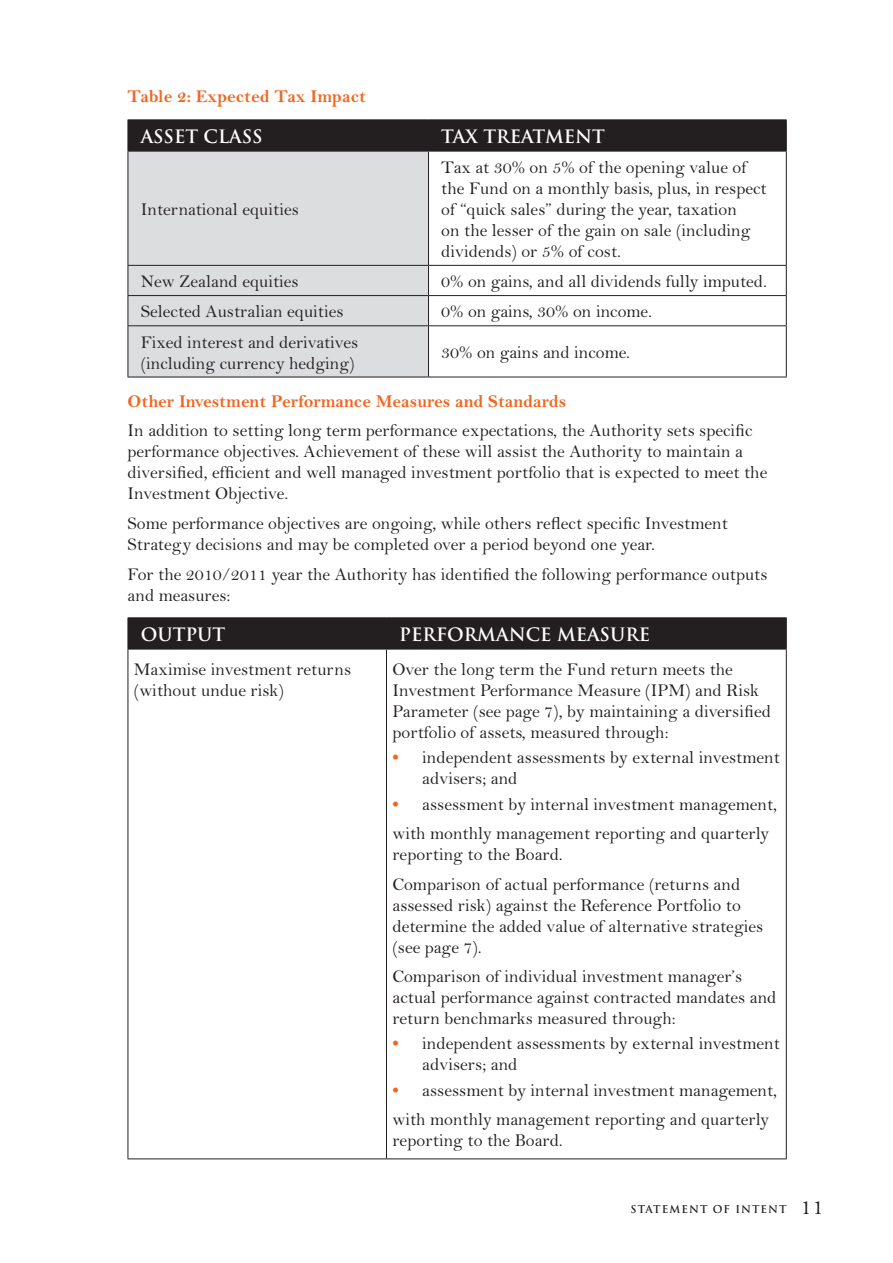
<style>
.page{position:relative;width:893px;height:1263px;background:#fff}
.page>*{position:absolute;margin:0;border:0;box-sizing:border-box;transform-origin:0 0}
.t1{font:24px "Bell";color:#231f20}
.t2{font:18px/21px "Bell";color:#231f20}
.t3{font:700 18px "Bell";color:#f36621}
.t4{font:700 18px "Trajan";color:#fff}
.t5{font:700 10.5px "Trajan";letter-spacing:.1em;color:#231f20}
.s1{font-weight:700;color:#f36621}
</style>
<div class="page">
<div style="left:129px;top:120px;width:657px;height:31px;background:#231f20"></div>
<div style="left:129px;top:152px;width:299px;height:225px;background:#dcdddf"></div>
<svg style="left:429px;top:152px;width:357px;height:225px"></svg>
<hr style="left:128px;top:119px;width:300px;height:1px;background:#231f20">
<hr style="left:128px;top:120px;width:1px;height:31px;background:#231f20">
<hr style="left:428px;top:119px;width:359px;height:1px;background:#231f20">
<hr style="left:428px;top:120px;width:1px;height:31px;background:#231f20">
<hr style="left:786px;top:120px;width:1px;height:31px;background:#231f20">
<hr style="left:128px;top:151px;width:300px;height:1px;background:#231f20">
<hr style="left:128px;top:151px;width:1px;height:114px;background:#231f20">
<hr style="left:428px;top:151px;width:359px;height:1px;background:#231f20">
<hr style="left:428px;top:151px;width:1px;height:114px;background:#231f20">
<hr style="left:786px;top:151px;width:1px;height:114px;background:#231f20">
<hr style="left:128px;top:265px;width:300px;height:1px;background:#231f20">
<hr style="left:428px;top:265px;width:359px;height:1px;background:#231f20">
<hr style="left:128px;top:295px;width:300px;height:1px;background:#231f20">
<svg style="left:128px;top:266px;width:1px;height:59px"></svg>
<hr style="left:428px;top:295px;width:359px;height:1px;background:#231f20">
<svg style="left:428px;top:266px;width:1px;height:59px"></svg>
<svg style="left:786px;top:266px;width:1px;height:59px"></svg>
<hr style="left:128px;top:325px;width:300px;height:1px;background:#231f20">
<hr style="left:128px;top:326px;width:1px;height:51px;background:#231f20">
<hr style="left:428px;top:325px;width:359px;height:1px;background:#231f20">
<hr style="left:428px;top:326px;width:1px;height:51px;background:#231f20">
<hr style="left:786px;top:326px;width:1px;height:51px;background:#231f20">
<hr style="left:128px;top:377px;width:300px;height:1px;background:#231f20">
<hr style="left:428px;top:377px;width:359px;height:1px;background:#231f20">
<div style="left:129px;top:618px;width:657px;height:31px;background:#231f20"></div>
<hr style="left:128px;top:1158px;width:258px;height:1px;background:#231f20">
<hr style="left:386px;top:1158px;width:401px;height:1px;background:#231f20">
<hr style="left:128px;top:617px;width:258px;height:1px;background:#231f20">
<hr style="left:128px;top:618px;width:1px;height:31px;background:#231f20">
<hr style="left:386px;top:617px;width:401px;height:1px;background:#231f20">
<hr style="left:386px;top:618px;width:1px;height:31px;background:#231f20">
<hr style="left:786px;top:618px;width:1px;height:31px;background:#231f20">
<hr style="left:128px;top:649px;width:258px;height:1px;background:#231f20">
<hr style="left:128px;top:649px;width:1px;height:509px;background:#231f20">
<hr style="left:386px;top:649px;width:401px;height:1px;background:#231f20">
<hr style="left:786px;top:649px;width:1px;height:509px;background:#231f20">
<hr style="left:386px;top:649px;width:1px;height:509px;background:#231f20">
<p class="t3" style="left:128px;top:87px;width:240px">Table 2: Expected Tax Impact</p>
<p class="t4" style="left:141px;top:125px;width:123px">ASSET CLASS</p>
<p class="t4" style="left:441px;top:125px;width:165px">TAX TREATMENT</p>
<p class="t2" style="left:141px;top:199px;width:160px">International equities</p>
<p class="t2" style="left:441px;top:157px;width:327px">Tax at 30% on 5% of the opening value of the Fund on a monthly basis, plus, in respect of “quick sales” during the year, taxation<br>on the lesser of the gain on sale (including dividends) or 5% of cost.</p>
<p class="t2" style="left:141px;top:271px;width:160px">New Zealand equities</p>
<p class="t2" style="left:441px;top:271px;width:327px">0% on gains, and all dividends fully imputed.</p>
<p class="t2" style="left:141px;top:301px;width:204px">Selected Australian equities</p>
<p class="t2" style="left:441px;top:301px;width:212px">0% on gains, 30% on income.</p>
<p class="t2" style="left:141px;top:331px;width:219px">Fixed interest and derivatives (including currency hedging)</p>
<p class="t2" style="left:441px;top:342px;width:190px">30% on gains and income.</p>
<p class="t3" style="left:128px;top:391px;width:440px">Other Investment Performance Measures and Standards</p>
<p class="t2" style="left:128px;top:420px;width:641px">In addition to setting long term performance expectations, the Authority sets specific performance objectives. Achievement of these will assist the Authority to maintain a diversified, efficient and well managed investment portfolio that is expected to meet the Investment Objective.</p>
<p class="t2" style="left:128px;top:513px;width:602px">Some performance objectives are ongoing, while others reflect specific Investment<br>Strategy decisions and may be completed over a period beyond one year.</p>
<p class="t2" style="left:128px;top:563px;width:642px">For the 2010/2011 year the Authority has identified the following performance outputs and measures:</p>
<p class="t4" style="left:141px;top:623px;width:86px">OUTPUT</p>
<p class="t4" style="left:399px;top:623px;width:253px">PERFORMANCE MEASURE</p>
<p class="t2" style="left:134px;top:659px;width:219px">Maximise investment returns (without undue risk)</p>
<p class="t2" style="left:392px;top:659px;width:380px">Over the long term the Fund return meets the Investment Performance Measure (IPM) and Risk Parameter (see page 7), by maintaining a diversified portfolio of assets, measured through:</p>
<p class="t2" style="left:422px;top:747px;width:359px;text-indent:-30px"><span class="s1">•</span> independent assessments by external investment advisers; and</p>
<p class="t2" style="left:392px;top:789px;width:386px;line-height:29.5px"><span class="s1">•</span> assessment by internal investment management, with monthly management reporting and quarterly</p>
<p class="t2" style="left:392px;top:840px;width:349px;line-height:29.5px">reporting to the Board.<br>Comparison of actual performance (returns and</p>
<p class="t2" style="left:392px;top:894px;width:372px">assessed risk) against the Reference Portfolio to determine the added value of alternative strategies (see page 7).</p>
<p class="t2" style="left:392px;top:966px;width:385px">Comparison of individual investment manager’s actual performance against contracted mandates and return benchmarks measured through:</p>
<p class="t2" style="left:422px;top:1033px;width:359px;text-indent:-30px"><span class="s1">•</span> independent assessments by external investment advisers; and</p>
<p class="t2" style="left:392px;top:1075px;width:386px;line-height:29.5px"><span class="s1">•</span> assessment by internal investment management, with monthly management reporting and quarterly</p>
<p class="t2" style="left:392px;top:1130px;width:172px">reporting to the Board.</p>
<p class="t5" style="left:630px;top:1202px;width:158px">STATEMENT OF INTENT</p>
<h1 class="t1" style="left:800px;top:1193px;width:25px">11</h1>
</div>
